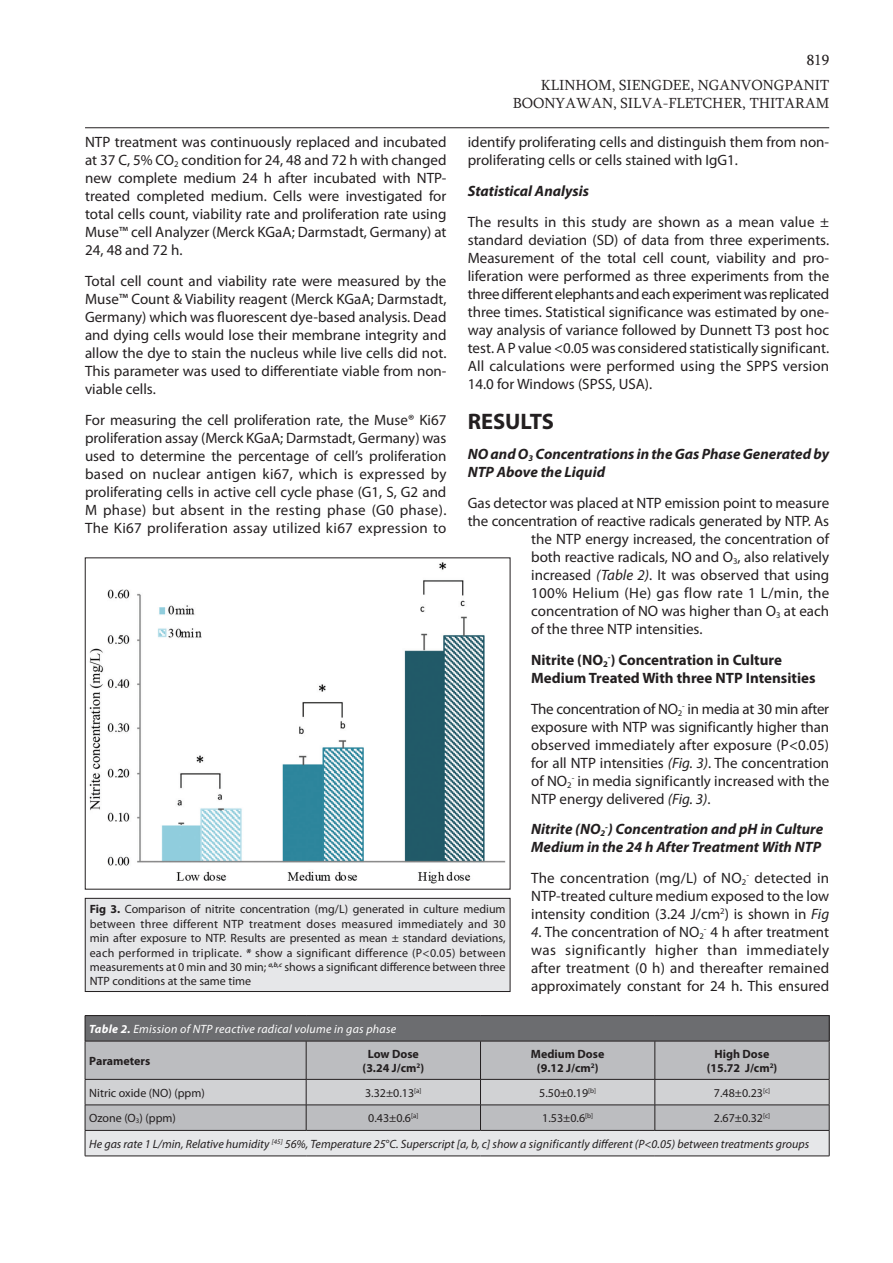
<style>
.page{position:relative;width:893px;height:1263px;background:#fff}
.page>*{position:absolute;margin:0;border:0;box-sizing:border-box;transform-origin:0 0}
.t1{font:700 22.5px "Myriad Pro";color:#231f20}
.t2{font:15px/18px "Myriad Pro";color:#231f20;text-align:justify}
.t3{font:italic 700 15px/18px "Myriad Pro";color:#231f20}
.t4{font:700 15px/18px "Myriad Pro";color:#231f20}
.t5{font:15px/18px "Sylfaen";color:#231f20;text-align:right}
.t6{font:15px "Myriad Pro";letter-spacing:.025em;color:#231f20}
.t7{font:12px/14.4px "Myriad Pro";color:#231f20;text-align:justify}
.t8{font:italic 12px/25.5px "Myriad Pro";color:#231f20}
.t9{font:700 12px/14.4px "Myriad Pro";color:#231f20;text-align:center}
.t10{font:italic 12px "Myriad Pro";letter-spacing:.02em;color:#fff}
.s1{font-style:italic}
.s2{font-weight:700}
.s3{font-weight:600;font-style:italic}
.s4{font-size:6.9px}
.s5{font-style:normal}
</style>
<div class="page">
<hr style="left:85px;top:127px;width:744px;height:1px;background:#231f20">
<img style="left:89px;top:562px;width:417px;height:322px">
<div style="left:85px;top:898px;width:425px;height:93px;background:#e6e7e9"></div>
<div style="left:85px;top:898px;width:425px;height:94px;border:1px solid #231f20"></div>
<div style="left:85px;top:1015px;width:744px;height:26px;background:#6c6d70"></div>
<div style="left:86px;top:1042px;width:743px;height:37px;background:#bcbdc0"></div>
<hr style="left:85px;top:1015px;width:221px;height:1px;background:#231f20">
<svg style="left:85px;top:1016px;width:1px;height:25px"></svg>
<hr style="left:306px;top:1015px;width:174px;height:1px;background:#231f20">
<hr style="left:480px;top:1015px;width:175px;height:1px;background:#231f20">
<hr style="left:655px;top:1015px;width:174px;height:1px;background:#231f20">
<svg style="left:829px;top:1016px;width:1px;height:25px"></svg>
<hr style="left:85px;top:1041px;width:221px;height:1px;background:#231f20">
<hr style="left:85px;top:1041px;width:1px;height:38px;background:#231f20">
<hr style="left:306px;top:1041px;width:174px;height:1px;background:#231f20">
<hr style="left:306px;top:1041px;width:1px;height:38px;background:#231f20">
<hr style="left:480px;top:1041px;width:175px;height:1px;background:#231f20">
<hr style="left:480px;top:1041px;width:1px;height:38px;background:#231f20">
<hr style="left:655px;top:1041px;width:174px;height:1px;background:#231f20">
<hr style="left:655px;top:1041px;width:1px;height:38px;background:#231f20">
<hr style="left:829px;top:1041px;width:1px;height:38px;background:#231f20">
<svg style="left:85px;top:1079px;width:745px;height:77px;background:#c8c9cb"></svg>
<hr style="left:85px;top:1156px;width:221px;height:1px;background:#231f20">
<hr style="left:306px;top:1156px;width:174px;height:1px;background:#231f20">
<hr style="left:480px;top:1156px;width:175px;height:1px;background:#231f20">
<hr style="left:655px;top:1156px;width:174px;height:1px;background:#231f20">
<p class="t5" style="left:807px;top:51px;width:24px">819</p>
<p class="t5" style="left:513px;top:76px;width:318px">KLINHOM, SIENGDEE, NGANVONGPANIT<br>BOONYAWAN, SILVA-FLETCHER, THITARAM</p>
<p class="t2" style="left:468px;top:133px;width:363px">identify proliferating cells and distinguish them from non&shy;proliferating cells or cells stained with IgG1.</p>
<p class="t3" style="left:468px;top:182px;width:123px">Statistical Analysis</p>
<p class="t2" style="left:468px;top:213px;width:363px">The results in this study are shown as a mean value ± standard deviation (SD) of data from three experiments.<br>Measurement of the total cell count, viability and pro&shy;liferation were performed as three experiments from the three different elephants and each experiment was replicated three times. Statistical significance was estimated by one&shy;way analysis of variance followed by Dunnett T3 post hoc test. A P value &lt;0.05 was considered statistically significant.<br>All calculations were performed using the SPPS version 14.0 for Windows (SPSS, USA).</p>
<h1 class="t1" style="left:468px;top:408px;width:88px">RESULTS</h1>
<p class="t3" style="left:468px;top:445px;width:363px">NO and O<sub>3</sub> Concentrations in the Gas Phase Generated by<br>NTP Above the Liquid</p>
<p class="t2" style="left:468px;top:494px;width:363px">Gas detector was placed at NTP emission point to measure</p>
<p class="t2" style="left:468px;top:512px;width:363px">the concentration of reactive radicals generated by NTP. As</p>
<p class="t2" style="left:531px;top:530px;width:300px">the NTP energy increased, the concentration of</p>
<p class="t2" style="left:531px;top:548px;width:300px">both reactive radicals, NO and O<sub>3</sub>, also relatively</p>
<p class="t2" style="left:531px;top:566px;width:300px">increased <span class="s1">(Table 2)</span>. It was observed that using</p>
<p class="t6" style="left:531px;top:584px;width:300px">100% Helium (He) gas flow rate 1 L/min, the</p>
<p class="t2" style="left:531px;top:602px;width:300px">concentration of NO was higher than O<sub>3</sub> at each</p>
<p class="t2" style="left:531px;top:620px;width:173px">of the three NTP intensities.</p>
<p class="t4" style="left:531px;top:651px;width:286px">Nitrite (NO<sub>2</sub><sup>-</sup>) Concentration in Culture<br>Medium Treated With three NTP Intensities</p>
<p class="t2" style="left:531px;top:699px;width:300px">The concentration of NO<sub>2</sub><sup>-</sup> in media at 30 min after exposure with NTP was significantly higher than observed immediately after exposure (P&lt;0.05) for all NTP intensities <span class="s1">(Fig. 3)</span>. The concentration of NO<sub>2</sub><sup>-</sup> in media significantly increased with the NTP energy delivered <span class="s1">(Fig. 3)</span>.</p>
<p class="t3" style="left:531px;top:820px;width:294px">Nitrite (NO<sub>2</sub><sup>-</sup>) Concentration and pH in Culture<br>Medium in the 24 h After Treatment With NTP</p>
<p class="t2" style="left:531px;top:869px;width:300px">The concentration (mg/L) of NO<sub>2</sub><sup>-</sup> detected in NTP-treated culture medium exposed to the low intensity condition (3.24 J/cm<sup>2</sup>) is shown in <span class="s1">Fig</span></p>
<p class="t2" style="left:531px;top:923px;width:300px"><span class="s1">4</span>. The concentration of NO<sub>2</sub><sup>-</sup> 4 h after treatment was significantly higher than immediately after treatment (0 h) and thereafter remained approximately constant for 24 h. This ensured</p>
<p class="t2" style="left:85px;top:133px;width:363px">NTP treatment was continuously replaced and incubated at 37 C, 5% CO<sub>2</sub> condition for 24, 48 and 72 h with changed new complete medium 24 h after incubated with NTP&shy;treated completed medium. Cells were investigated for total cells count, viability rate and proliferation rate using Muse™ cell Analyzer (Merck KGaA; Darmstadt, Germany) at 24, 48 and 72 h.</p>
<p class="t2" style="left:85px;top:272px;width:363px">Total cell count and viability rate were measured by the Muse™ Count &amp; Viability reagent (Merck KGaA; Darmstadt, Germany) which was fluorescent dye-based analysis. Dead and dying cells would lose their membrane integrity and allow the dye to stain the nucleus while live cells did not.<br>This parameter was used to differentiate viable from non&shy;viable cells.</p>
<p class="t2" style="left:85px;top:411px;width:363px">For measuring the cell proliferation rate, the Muse® Ki67 proliferation assay (Merck KGaA; Darmstadt, Germany) was used to determine the percentage of cell’s proliferation based on nuclear antigen ki67, which is expressed by proliferating cells in active cell cycle phase (G1, S, G2 and M phase) but absent in the resting phase (G0 phase).<br>The Ki67 proliferation assay utilized ki67 expression to</p>
<p class="t7" style="left:90px;top:902px;width:417px"><span class="s2">Fig 3.</span> Comparison of nitrite concentration (mg/L) generated in culture medium between three different NTP treatment doses measured immediately and 30 min after exposure to NTP. Results are presented as mean ± standard deviations, each performed in triplicate. <span class="s3">*</span> show a significant difference (P&lt;0.05) between measurements at 0 min and 30 min; <sup>a,b,c</sup> shows a significant difference between three NTP conditions at the same time</p>
<p class="t10" style="left:89px;top:1021px;width:308px"><span class="s2">Table 2.</span> Emission of NTP reactive radical volume in gas phase</p>
<p class="t9" style="left:89px;top:1054px;width:62px">Parameters</p>
<p class="t9" style="left:363px;top:1046px;width:63px">Low Dose (3.24 J/cm<sup>2</sup>)</p>
<p class="t9" style="left:531px;top:1046px;width:75px">Medium Dose (9.12 J/cm<sup>2</sup>)</p>
<p class="t9" style="left:707px;top:1046px;width:72px">High Dose (15.72 J/cm<sup>2</sup>)</p>
<p class="t7" style="left:89px;top:1085px;width:117px">Nitric oxide (NO) (ppm)</p>
<p class="t7" style="left:365px;top:1085px;width:58px">3.32±0.13<sup>[a]</sup></p>
<p class="t7" style="left:539px;top:1085px;width:58px">5.50±0.19<sup>[b]</sup></p>
<p class="t7" style="left:714px;top:1085px;width:58px">7.48±0.23<sup>[c]</sup></p>
<p class="t7" style="left:89px;top:1111px;width:88px">Ozone (O<span class="s4">3</span>) (ppm)</p>
<p class="t7" style="left:368px;top:1111px;width:52px">0.43±0.6<sup>[a]</sup></p>
<p class="t7" style="left:542px;top:1111px;width:52px">1.53±0.6<sup>[b]</sup></p>
<p class="t8" style="left:89px;top:1105px;width:721px;text-indent:625px"><span class="s5">2.67±0.32</span><sup>[c]<br></sup>He gas rate 1 L/min, Relative humidity <sup>[45]</sup> 56%, Temperature 25<span class="s5">°</span>C. Superscript [a, b, c] show a significantly different (P&lt;0.05) between treatments groups</p>
</div>
